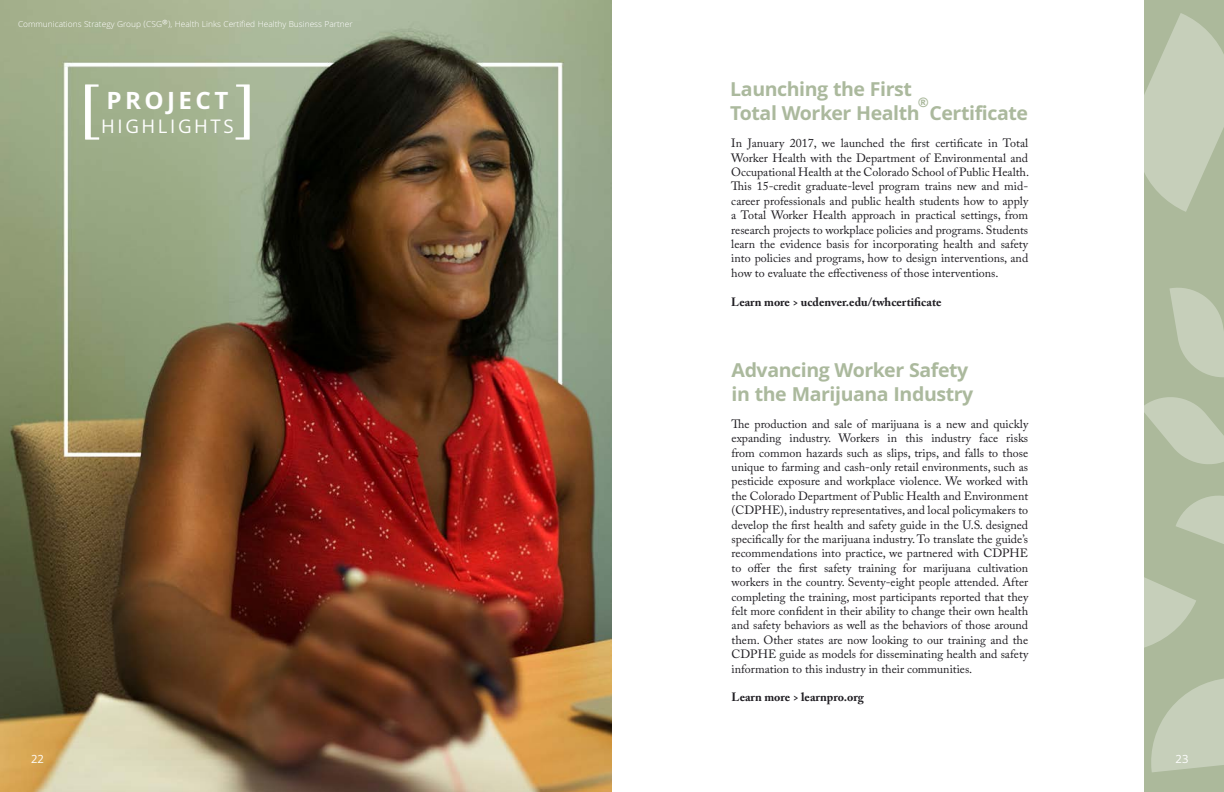
<style>
.page{position:relative;width:1224px;height:792px;background:#fff}
.page>*{position:absolute;margin:0;border:0;box-sizing:border-box;transform-origin:0 0}
.t1{font:600 60px "Adobe Caslon Pro";color:#fff}
.t2{font:700 26px "Khula";letter-spacing:.13em;color:#fff}
.t3{font:700 21px/24px "Khula";letter-spacing:-.02em;color:#abb99d}
.t4{font:20px "Khula";letter-spacing:.13em;color:#fff}
.t5{font:900 13px "Arial";color:#abb99d}
.t6{font:12px/14.4px "Adobe Caslon Pro";color:#1e1c21;text-align:justify}
.t7{font:700 12px "Adobe Caslon Pro";color:#1e1c21}
.t8{font:12px "Khula";color:#fff}
.t9{font:300 9px "Khula";color:#fff}
.s1{font-family:"Adobe Caslon Pro";font-weight:400;font-size:10px}
</style>
<div class="page">
<img style="left:0;top:0;width:612px;height:792px">
<svg style="left:1144px;top:0;width:80px;height:792px"></svg>
<svg style="left:1144px;top:13px;width:80px;height:776px;background:#bbc6ad"></svg>
<svg style="left:1144px;top:164px;width:80px;height:476px;background:#b4c0a5"></svg>
<svg style="left:236px;top:84px;width:14px;height:56px"></svg>
<p class="t9" style="left:18px;top:18px;width:336px">Communications Strategy Group (CSG<span class="s1">®</span>), Health Links Certified Healthy Business Partner</p>
<h1 class="t1" style="left:80px;top:73px;width:23px">[</h1>
<h2 class="t2" style="left:107px;top:85px;width:123px">PROJECT</h2>
<h3 class="t4" style="left:101px;top:115px;width:134px">HIGHLIGHTS</h3>
<h3 class="t3" style="left:730px;top:77px;width:299px">Launching the First<br>Total Worker Health Certificate</h3>
<p class="t5" style="left:918px;top:93px;width:12px">®</p>
<p class="t6" style="left:731px;top:136px;width:299px">In January 2017, we launched the first certificate in Total Worker Health with the Department of Environmental and Occupational Health at the Colorado School of Public Health.<br>This 15-credit graduate-level program trains new and mid&shy;career professionals and public health students how to apply a Total Worker Health approach in practical settings, from research projects to workplace policies and programs. Students learn the evidence basis for incorporating health and safety into policies and programs, how to design interventions, and how to evaluate the effectiveness of those interventions.</p>
<p class="t7" style="left:731px;top:294px;width:212px">Learn more &gt; ucdenver.edu/twhcertificate</p>
<h3 class="t3" style="left:732px;top:358px;width:243px">Advancing Worker Safety in the Marijuana Industry</h3>
<p class="t6" style="left:732px;top:417px;width:298px">The production and sale of marijuana is a new and quickly expanding industry. Workers in this industry face risks from common hazards such as slips, trips, and falls to those unique to farming and cash-only retail environments, such as pesticide exposure and workplace violence. We worked with the Colorado Department of Public Health and Environment (CDPHE), industry representatives, and local policymakers to develop the first health and safety guide in the U.S. designed specifically for the marijuana industry. To translate the guide’s recommendations into practice, we partnered with CDPHE to offer the first safety training for marijuana cultivation workers in the country. Seventy-eight people attended. After completing the training, most participants reported that they felt more confident in their ability to change their own health and safety behaviors as well as the behaviors of those around them. Other states are now looking to our training and the CDPHE guide as models for disseminating health and safety information to this industry in their communities.</p>
<p class="t7" style="left:732px;top:690px;width:134px">Learn more &gt; learnpro.org</p>
<p class="t8" style="left:31px;top:752px;width:14px">22</p>
<p class="t8" style="left:1176px;top:752px;width:14px">23</p>
</div>
